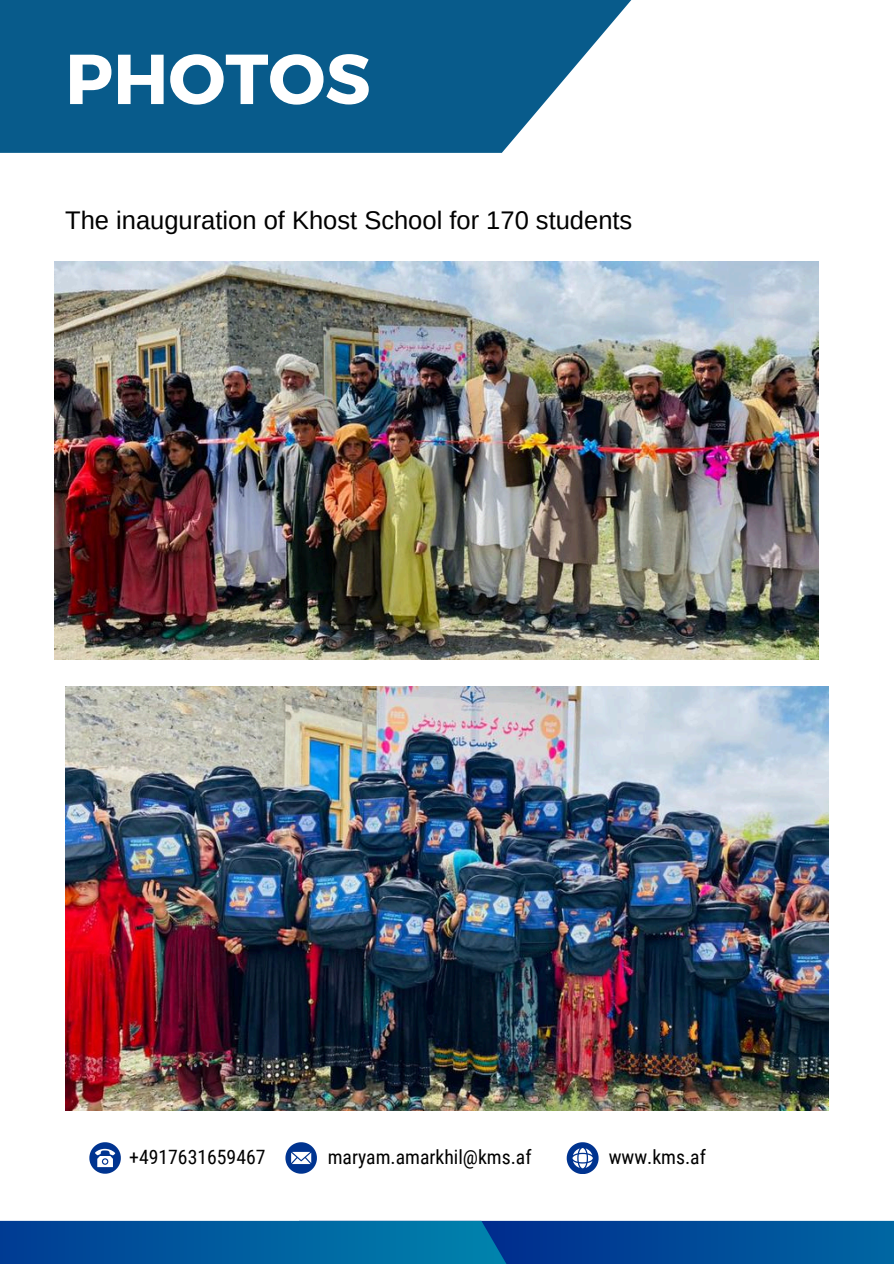
<style>
.page{position:relative;width:894px;height:1264px;background:#fff}
.page>*{position:absolute;margin:0;border:0;box-sizing:border-box;transform-origin:0 0}
.t1{font:700 70.5px "Montserrat";color:#fff}
.t2{font:25.5px "Arimo";color:#000}
.t3{font:19.65px "Roboto Condensed";color:#000}
</style>
<div class="page">
<svg style="left:0;top:0;width:632px;height:153px;background:#206b96"></svg>
<svg style="left:594px;top:1220px;width:299px;height:43px;background:#05549c"></svg>
<svg style="left:0;top:1220px;width:594px;height:43px;background:#045a9f"></svg>
<svg style="left:89px;top:1142px;width:32px;height:31px"></svg>
<svg style="left:285px;top:1142px;width:32px;height:31px"></svg>
<svg style="left:566px;top:1142px;width:32px;height:31px"></svg>
<img style="left:65px;top:686px;width:763px;height:424px">
<img style="left:55px;top:261px;width:762px;height:399px">
<h1 class="t1" style="left:65px;top:33px;width:307px">PHOTOS</h1>
<p class="t2" style="left:65px;top:206px;width:568px">The inauguration of Khost School for 170 students</p>
<h2 class="t3" style="left:129px;top:1145px;width:138px">+4917631659467</h2>
<p class="t3" style="left:327px;top:1145px;width:205px">maryam.amarkhil@kms.af</p>
<p class="t3" style="left:608px;top:1145px;width:99px">www.kms.af</p>
</div>
